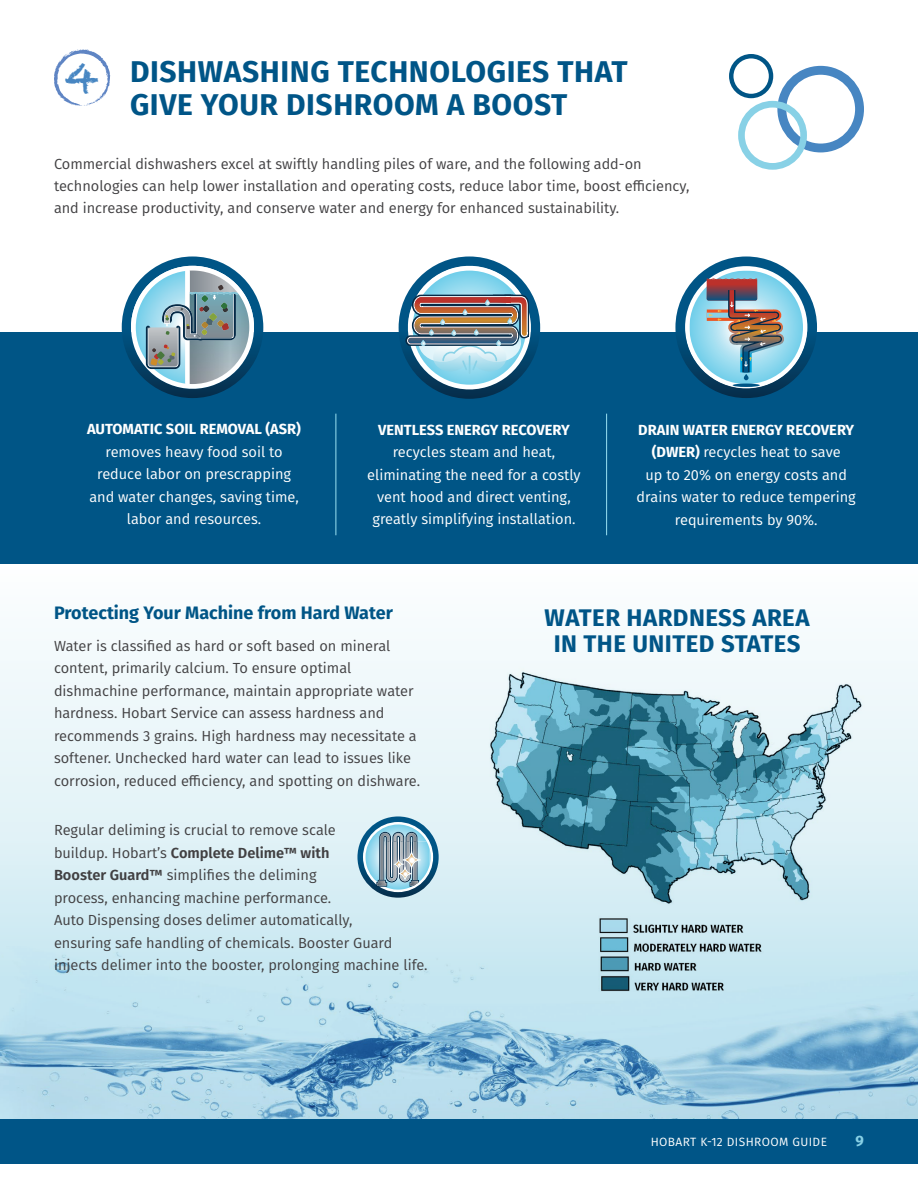
<style>
.page{position:relative;width:918px;height:1188px;background:#fff}
.page>*{position:absolute;margin:0;border:0;box-sizing:border-box;transform-origin:0 0}
.t1{font:39px "Chalkduster";color:#4786c2}
.t2{font:700 30px/33px "Fira Sans";letter-spacing:.02em;color:#005587}
.t3{font:700 24px/25.5px "Fira Sans";letter-spacing:.02em;color:#005587;text-align:center}
.t4{font:700 18px "Fira Sans";color:#005586}
.t5{font:700 15px "Fira Sans";color:#88d1e6}
.t6{font:14.7px/22.5px "Fira Sans";color:#414042}
.t7{font:14.7px/22.5px "Fira Sans";color:#fff;text-align:center}
.t8{font:700 14.7px "Fira Sans";color:#fff}
.t9{font:12px "Fira Sans";letter-spacing:.035em;color:#fff}
.s1{font-weight:700}
.s2{font-weight:600}
</style>
<div class="page">
<svg style="left:1px;top:641px;width:917px;height:306px"></svg>
<svg style="left:0;top:641px;width:1px;height:306px"></svg>
<img style="left:0;top:947px;width:918px;height:172px">
<div style="left:0;top:332px;width:918px;height:232px;background:#005586"></div>
<svg style="left:399px;top:256px;width:141px;height:143px"></svg>
<svg style="left:122px;top:256px;width:141px;height:142px"></svg>
<svg style="left:675px;top:256px;width:142px;height:142px"></svg>
<img style="left:590px;top:912px;width:197px;height:93px">
<hr style="left:335px;top:414px;width:1px;height:121px;background:#88d1e6">
<hr style="left:606px;top:414px;width:1px;height:121px;background:#88d1e6">
<svg style="left:54px;top:49px;width:56px;height:57px"></svg>
<img style="left:484px;top:663px;width:388px;height:249px">
<div style="left:777px;top:66px;width:87px;height:86px;border:9px solid #4786c2;border-radius:50%"></div>
<div style="left:729px;top:54px;width:44px;height:44px;border:4px solid #005586;border-radius:50%"></div>
<div style="left:738px;top:101px;width:69px;height:69px;border:7px solid #88d1e6;border-radius:50%"></div>
<svg style="left:357px;top:816px;width:82px;height:82px;background:#8eb3c3"></svg>
<div style="left:0;top:1119px;width:918px;height:45px;background:#005587"></div>
<h1 class="t1" style="left:64px;top:54px;width:37px">4</h1>
<h2 class="t2" style="left:130px;top:53px;width:499px">DISHWASHING TECHNOLOGIES THAT<br>GIVE YOUR DISHROOM A BOOST</h2>
<p class="t6" style="left:54px;top:152px;width:637px">Commercial dishwashers excel at swiftly handling piles of ware, and the following add-on technologies can help lower installation and operating costs, reduce labor time, boost efficiency, and increase productivity, and conserve water and energy for enhanced sustainability.</p>
<p class="t8" style="left:87px;top:417px;width:215px">AUTOMATIC SOIL REMOVAL (ASR)</p>
<p class="t7" style="left:89px;top:440px;width:211px">removes heavy food soil to reduce labor on prescrapping and water changes, saving time, labor and resources.</p>
<p class="t8" style="left:378px;top:417px;width:193px">VENTLESS ENERGY RECOVERY</p>
<p class="t7" style="left:367px;top:440px;width:215px">recycles steam and heat, eliminating the need for a costly vent hood and direct venting, greatly simplifying installation.</p>
<p class="t7" style="left:637px;top:418px;width:221px"><span class="s1">DRAIN WATER ENERGY RECOVERY (DWER)</span> recycles heat to save<br>up to 20% on energy costs and drains water to reduce tempering requirements by 90%.</p>
<p class="t4" style="left:54px;top:598px;width:340px">Protecting Your Machine from Hard Water</p>
<p class="t6" style="left:54px;top:634px;width:368px">Water is classified as hard or soft based on mineral content, primarily calcium. To ensure optimal dishmachine performance, maintain appropriate water hardness. Hobart Service can assess hardness and recommends 3 grains. High hardness may necessitate a softener. Unchecked hard water can lead to issues like corrosion, reduced efficiency, and spotting on dishware.</p>
<p class="t6" style="left:54px;top:819px;width:375px">Regular deliming is crucial to remove scale<br>buildup. Hobart’s <span class="s2">Complete Delime™ with<br>Booster Guard™</span> simplifies the deliming<br>process, enhancing machine performance.<br>Auto Dispensing doses delimer automatically,<br>ensuring safe handling of chemicals. Booster Guard injects delimer into the booster, prolonging machine life.</p>
<h3 class="t3" style="left:545px;top:604px;width:267px">WATER HARDNESS AREA<br>IN THE UNITED STATES</h3>
<p class="t9" style="left:651px;top:1133px;width:178px">HOBART K-12 DISHROOM GUIDE</p>
<p class="t5" style="left:856px;top:1128px;width:10px">9</p>
</div>
